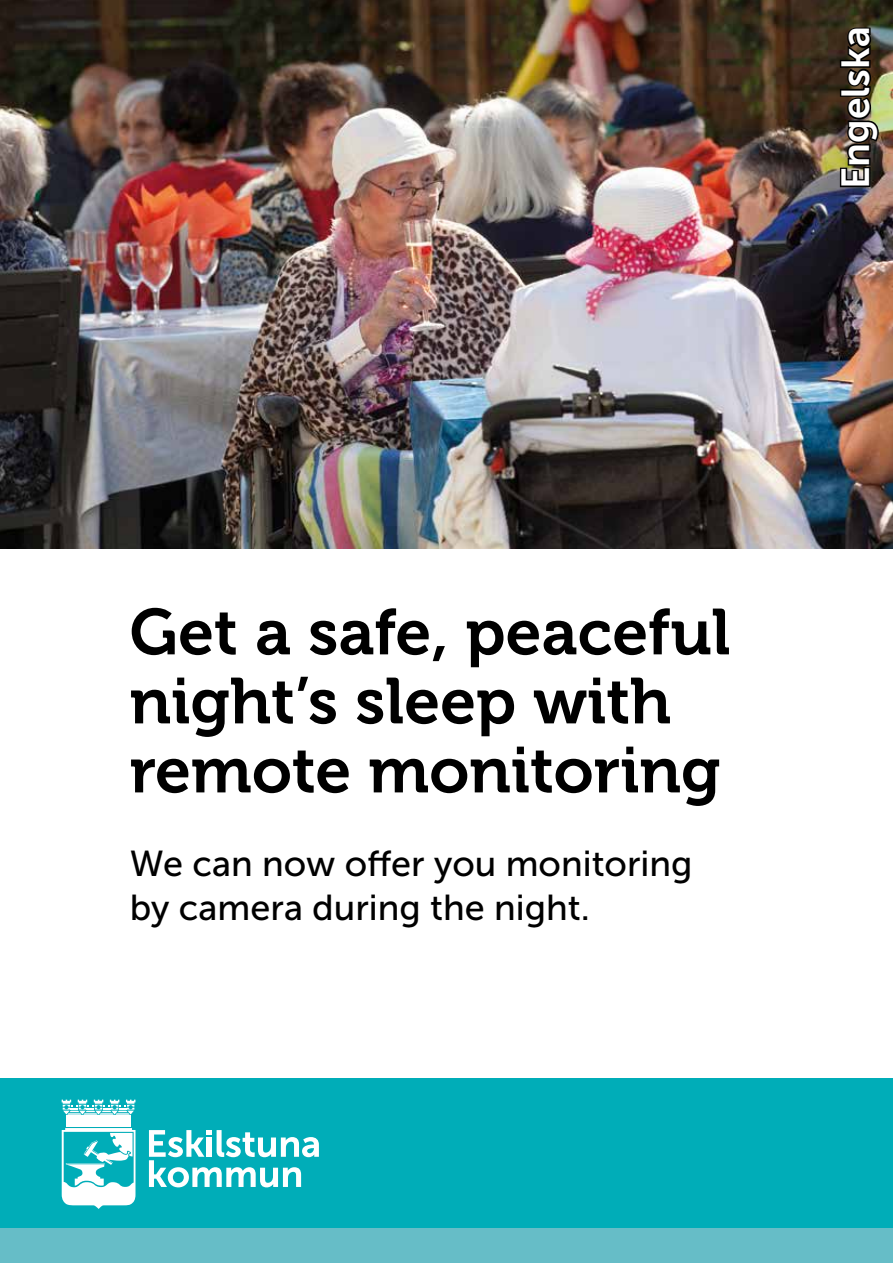
<style>
.page{position:relative;width:893px;height:1263px;background:#fff}
.page>*{position:absolute;margin:0;border:0;box-sizing:border-box;transform-origin:0 0}
.t1{font:64.5px/69px "Museo 700";color:#000}
.t2{font:39px "Museo Sans 700";color:#fff}
.t3{font:36px/43.2px "Museo Sans 500";color:#000}
</style>
<div class="page">
<img style="left:0;top:0;width:893px;height:549px">
<div style="left:0;top:1078px;width:893px;height:151px;background:#00adb8"></div>
<div style="left:0;top:1229px;width:893px;height:34px;background:#66bdc7"></div>
<svg style="left:149px;top:1130px;width:170px;height:57px"></svg>
<svg style="left:62px;top:1100px;width:73px;height:15px"></svg>
<div style="left:66px;top:1116px;width:65px;height:11px;background:#fff"></div>
<svg style="left:62px;top:1128px;width:73px;height:81px"></svg>
<img style="left:838px;top:26px;width:42px;height:163px">
<p class="t2" style="left:834px;top:189px;width:164px;rotate:-90deg">Engelska</p>
<p class="t1" style="left:130px;top:598px;width:602px">Get a safe, peaceful night’s sleep with remote monitoring</p>
<p class="t3" style="left:130px;top:842px;width:564px">We can now offer you monitoring by camera during the night.</p>
</div>
